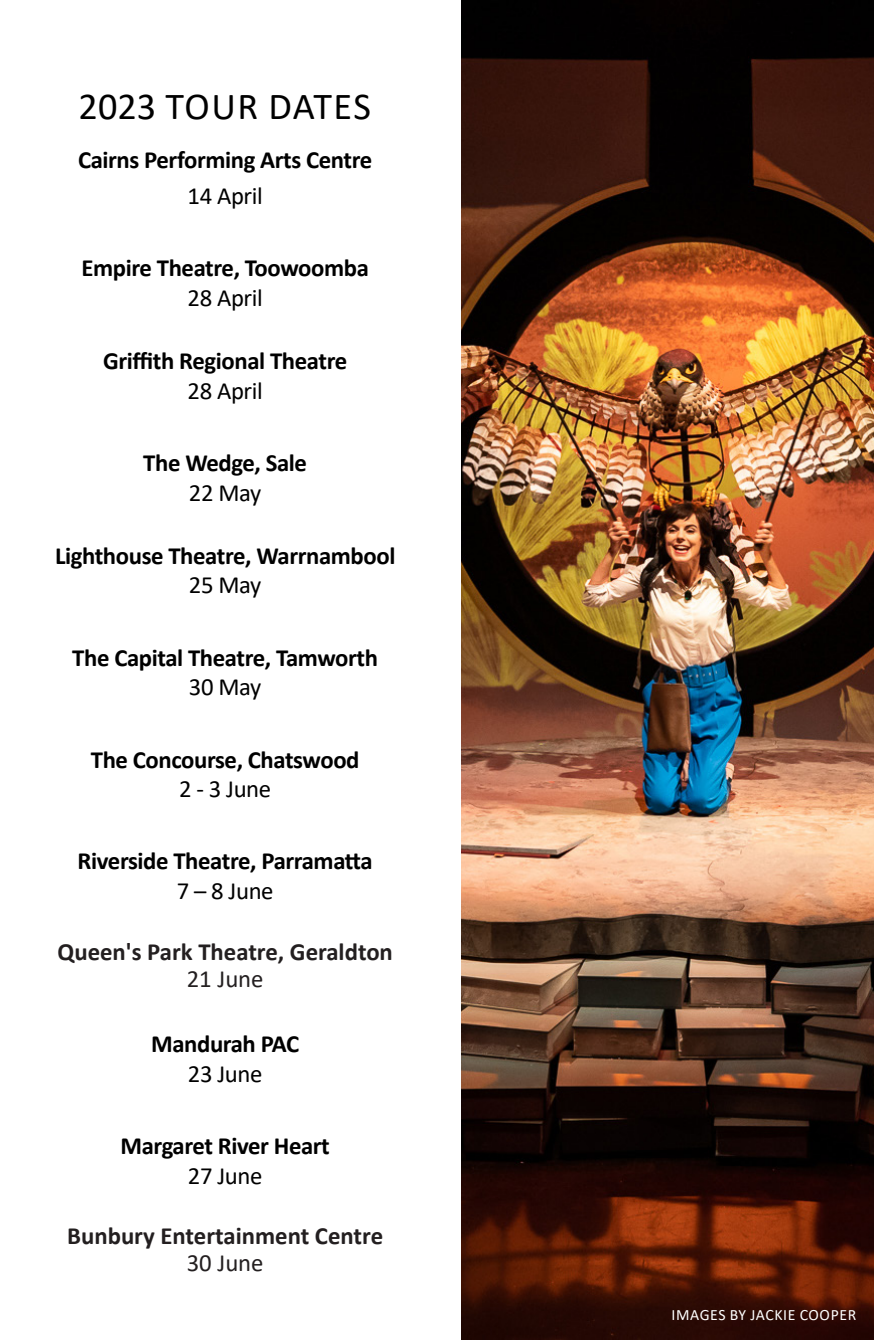
<style>
.page{position:relative;width:874px;height:1340px;background:#fff}
.page>*{position:absolute;margin:0;border:0;box-sizing:border-box;transform-origin:0 0}
.NAME{font:38.25px "Calibri";letter-spacing:.02em;color:#000}
.NAME-2{font:700 24.75px/29.7px "Calibri";letter-spacing:-.015em;color:#000;text-align:center}
.biog{font:700 24.75px "Calibri";color:#231f20}
.biog-2{font:24.75px "Calibri";color:#231f20}
.NAME-3{font:24.75px "Calibri";letter-spacing:-.015em;color:#000}
.NAME-4{font:15.75px "Calibri";letter-spacing:.04em;color:#fff}
.s1{font-weight:400}
</style>
<div class="page">
<img style="left:462px;top:0;width:412px;height:1339px">
<p class="NAME" style="left:79px;top:80px;width:294px">2023 TOUR DATES</p>
<p class="NAME-2" style="left:78px;top:144px;width:296px">Cairns Performing Arts Centre</p>
<p class="NAME-3" style="left:188px;top:179px;width:77px">14 April</p>
<p class="NAME-2" style="left:81px;top:253px;width:289px">Empire Theatre, Toowoomba<br><span class="s1">28 April</span></p>
<p class="NAME-2" style="left:103px;top:345px;width:246px">Griffith Regional Theatre<br><span class="s1">28 April</span></p>
<p class="NAME-2" style="left:143px;top:447px;width:165px">The Wedge, Sale<br><span class="s1">22 May</span></p>
<p class="NAME-2" style="left:55px;top:540px;width:342px">Lighthouse Theatre, Warrnambool<br><span class="s1">25 May</span></p>
<p class="NAME-2" style="left:72px;top:642px;width:307px">The Capital Theatre, Tamworth<br><span class="s1">30 May</span></p>
<p class="NAME-2" style="left:91px;top:744px;width:270px">The Concourse, Chatswood<br><span class="s1">2 - 3 June</span></p>
<p class="NAME-2" style="left:78px;top:846px;width:297px">Riverside Theatre, Parramatta<br><span class="s1">7 – 8 June</span></p>
<p class="biog" style="left:57px;top:933px;width:337px">Queen's Park Theatre, Geraldton</p>
<p class="biog-2" style="left:187px;top:961px;width:78px">21 June</p>
<p class="NAME-2" style="left:151px;top:1029px;width:150px">Mandurah PAC<br><span class="s1">23 June</span></p>
<p class="NAME-2" style="left:120px;top:1130px;width:211px">Margaret River Heart<br><span class="s1">27 June</span></p>
<p class="biog" style="left:67px;top:1218px;width:317px">Bunbury Entertainment Centre</p>
<p class="biog-2" style="left:187px;top:1245px;width:78px">30 June</p>
<p class="NAME-4" style="left:671px;top:1304px;width:186px">IMAGES BY JACKIE COOPER</p>
</div>
